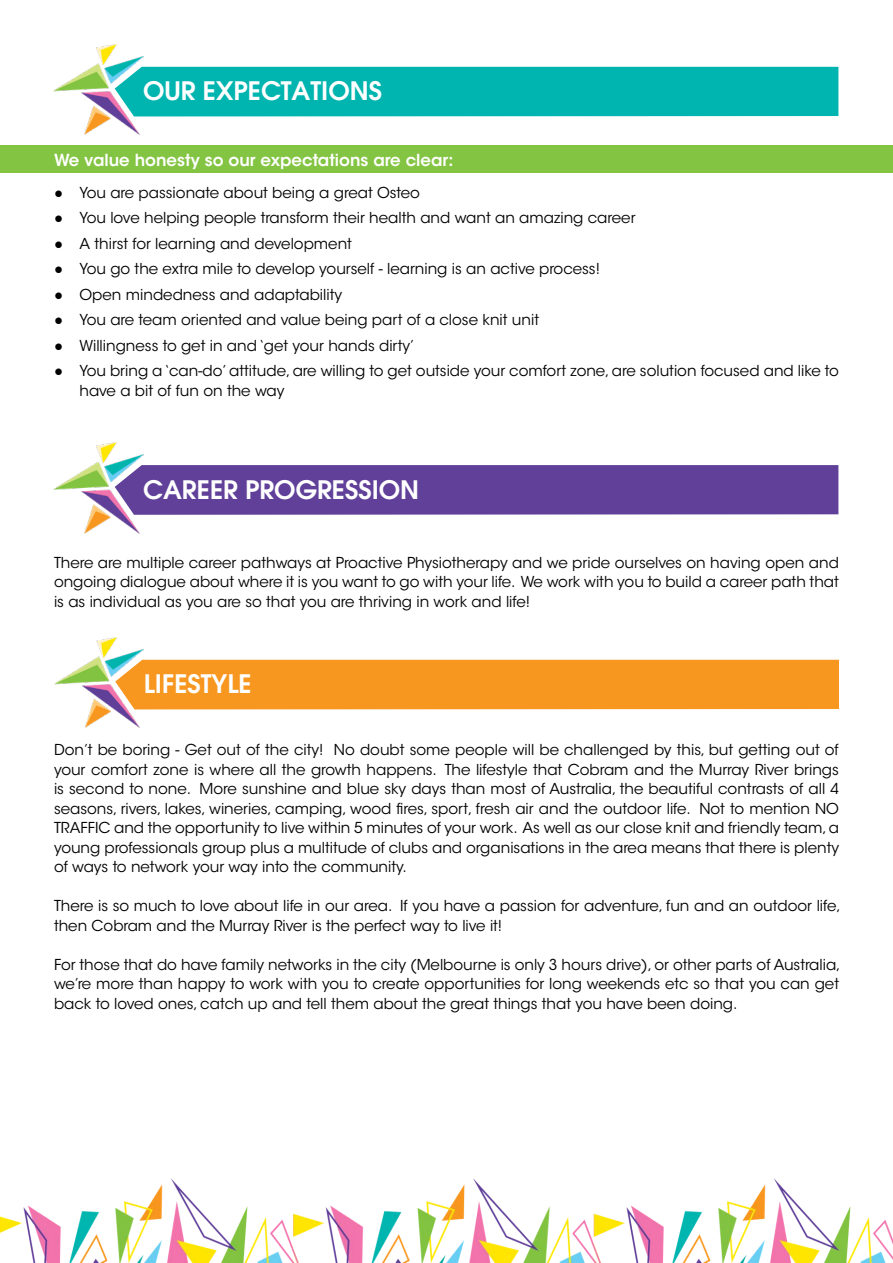
<style>
.page{position:relative;width:893px;height:1263px;background:#fff}
.page>*{position:absolute;margin:0;border:0;box-sizing:border-box;transform-origin:0 0}
.t1{font:600 25.5px "Avant Garde";color:#fff}
.t2{font:600 16.5px "ITC Avant Garde Std";color:#fff}
.t3{font:15px/19.5px "ITC Avant Garde Std";color:#000;text-align:justify}
.s1{font-family:"Century Gothic"}
</style>
<div class="page">
<img style="left:0;top:1178px;width:893px;height:85px">
<img style="left:53px;top:442px;width:90px;height:91px">
<div style="left:115px;top:465px;width:723px;height:50px;background:#604099"></div>
<img style="left:54px;top:637px;width:90px;height:91px">
<div style="left:115px;top:660px;width:724px;height:49px;background:#f8971f"></div>
<div style="left:0;top:146px;width:893px;height:27px;background:#83c442"></div>
<img style="left:53px;top:44px;width:90px;height:91px">
<div style="left:115px;top:67px;width:723px;height:49px;background:#00b5af"></div>
<h1 class="t1" style="left:143px;top:74px;width:240px">OUR EXPECTATIONS</h1>
<p class="t2" style="left:54px;top:150px;width:401px">We value honesty so our expectations are clear:</p>
<p class="t3" style="left:54px;top:183px;width:367px"><span class="s1">●</span> You are passionate about being a great Osteo</p>
<p class="t3" style="left:54px;top:208px;width:583px"><span class="s1">●</span> You love helping people transform their health and want an amazing career</p>
<p class="t3" style="left:54px;top:234px;width:299px"><span class="s1">●</span> A thirst for learning and development</p>
<p class="t3" style="left:54px;top:259px;width:547px"><span class="s1">●</span> You go the extra mile to develop yourself - learning is an active process!</p>
<p class="t3" style="left:54px;top:285px;width:290px"><span class="s1">●</span> Open mindedness and adaptability</p>
<p class="t3" style="left:54px;top:310px;width:487px"><span class="s1">●</span> You are team oriented and value being part of a close knit unit</p>
<p class="t3" style="left:54px;top:336px;width:362px"><span class="s1">●</span> Willingness to get in and ‘get your hands dirty’</p>
<p class="t3" style="left:80px;top:361px;width:761px;text-indent:-26px"><span class="s1">●</span> You bring a ‘can-do’ attitude, are willing to get outside your comfort zone, are solution focused and like to have a bit of fun on the way</p>
<h1 class="t1" style="left:143px;top:472px;width:277px">CAREER PROGRESSION</h1>
<p class="t3" style="left:54px;top:553px;width:786px">There are multiple career pathways at Proactive Physiotherapy and we pride ourselves on having open and ongoing dialogue about where it is you want to go with your life. We work with you to build a career path that is as individual as you are so that you are thriving in work and life!</p>
<h1 class="t1" style="left:144px;top:667px;width:110px">LIFESTYLE</h1>
<p class="t3" style="left:54px;top:740px;width:787px">Don’t be boring - Get out of the city! No doubt some people will be challenged by this, but getting out of your comfort zone is where all the growth happens. The lifestyle that Cobram and the Murray River brings is second to none. More sunshine and blue sky days than most of Australia, the beautiful contrasts of all 4 seasons, rivers, lakes, wineries, camping, wood fires, sport, fresh air and the outdoor life. Not to mention NO TRAFFIC and the opportunity to live within 5 minutes of your work. As well as our close knit and friendly team, a young professionals group plus a multitude of clubs and organisations in the area means that there is plenty of ways to network your way into the community.</p>
<p class="t3" style="left:54px;top:896px;width:788px">There is so much to love about life in our area. If you have a passion for adventure, fun and an outdoor life, then Cobram and the Murray River is the perfect way to live it!</p>
<p class="t3" style="left:54px;top:955px;width:788px">For those that do have family networks in the city (Melbourne is only 3 hours drive), or other parts of Australia, we’re more than happy to work with you to create opportunities for long weekends etc so that you can get back to loved ones, catch up and tell them about the great things that you have been doing.</p>
</div>
